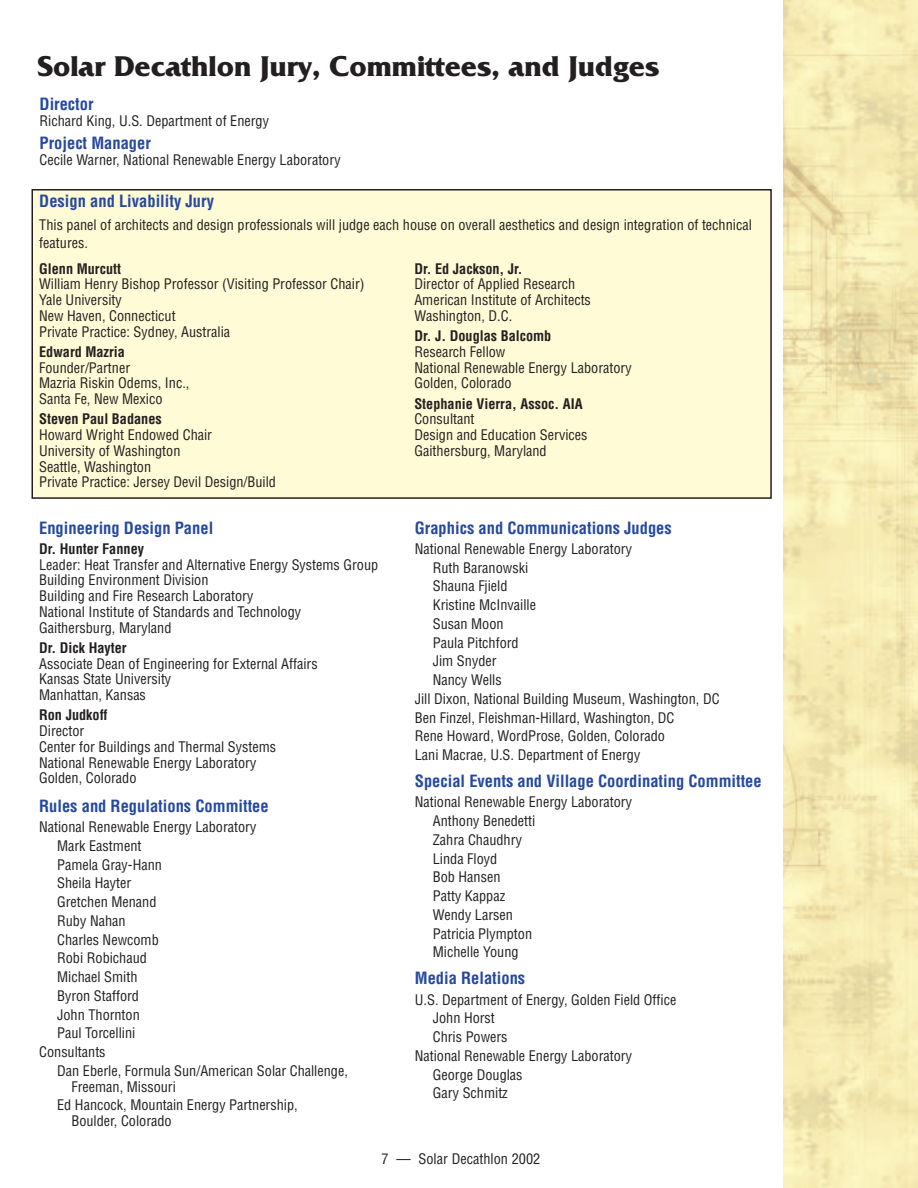
<style>
.page{position:relative;width:918px;height:1188px;background:#fff}
.page>*{position:absolute;margin:0;border:0;box-sizing:border-box;transform-origin:0 0}
.t1{font:700 30px "Friz Quadrata";color:#231f20}
.t2{font:700 condensed 16.5px "Helvetica";color:#26499f}
.t3{font:condensed 14.25px/15.8px "Helvetica";color:#231f20}
.t4{font:700 condensed 14.25px "Helvetica";color:#231f20}
</style>
<div class="page">
<div style="left:32px;top:190px;width:739px;height:308px;background:#fffbd6"></div>
<div style="left:32px;top:189px;width:740px;height:310px;border:2px solid #231f20"></div>
<h1 class="t1" style="left:38px;top:55px;width:623px">Solar Decathlon Jury, Committees, and Judges</h1>
<p class="t2" style="left:40px;top:98px;width:56px">Director</p>
<p class="t3" style="left:40px;top:115px;width:231px">Richard King, U.S. Department of Energy</p>
<p class="t2" style="left:40px;top:136px;width:113px">Project Manager</p>
<p class="t3" style="left:40px;top:154px;width:303px">Cecile Warner, National Renewable Energy Laboratory</p>
<p class="t2" style="left:39px;top:195px;width:176px">Design and Livability Jury</p>
<p class="t3" style="left:39px;top:217px;width:714px;line-height:18px">This panel of architects and design professionals will judge each house on overall aesthetics and design integration of technical features.</p>
<p class="t4" style="left:39px;top:263px;width:83px">Glenn Murcutt</p>
<p class="t3" style="left:39px;top:278px;width:327px">William Henry Bishop Professor (Visiting Professor Chair)<br>Yale University<br>New Haven, Connecticut<br>Private Practice: Sydney, Australia</p>
<p class="t4" style="left:39px;top:346px;width:87px">Edward Mazria</p>
<p class="t3" style="left:39px;top:361px;width:152px">Founder/Partner<br>Mazria Riskin Odems, Inc.,<br>Santa Fe, New Mexico</p>
<p class="t4" style="left:39px;top:414px;width:124px">Steven Paul Badanes</p>
<p class="t3" style="left:39px;top:428px;width:238px">Howard Wright Endowed Chair<br>University of Washington<br>Seattle, Washington<br>Private Practice: Jersey Devil Design/Build</p>
<p class="t4" style="left:414px;top:263px;width:110px">Dr. Ed Jackson, Jr.</p>
<p class="t3" style="left:414px;top:278px;width:178px">Director of Applied Research<br>American Institute of Architects<br>Washington, D.C.</p>
<p class="t4" style="left:414px;top:331px;width:139px">Dr. J. Douglas Balcomb</p>
<p class="t3" style="left:414px;top:345px;width:219px">Research Fellow<br>National Renewable Energy Laboratory<br>Golden, Colorado</p>
<p class="t4" style="left:414px;top:398px;width:170px">Stephanie Vierra, Assoc. AIA</p>
<p class="t3" style="left:414px;top:413px;width:175px">Consultant<br>Design and Education Services<br>Gaithersburg, Maryland</p>
<p class="t2" style="left:39px;top:521px;width:176px">Engineering Design Panel</p>
<p class="t4" style="left:39px;top:543px;width:106px">Dr. Hunter Fanney</p>
<p class="t3" style="left:39px;top:558px;width:341px">Leader: Heat Transfer and Alternative Energy Systems Group Building Environment Division<br>Building and Fire Research Laboratory<br>National Institute of Standards and Technology Gaithersburg, Maryland</p>
<p class="t4" style="left:39px;top:642px;width:89px">Dr. Dick Hayter</p>
<p class="t3" style="left:39px;top:657px;width:280px">Associate Dean of Engineering for External Affairs<br>Kansas State University<br>Manhattan, Kansas</p>
<p class="t4" style="left:39px;top:710px;width:70px">Ron Judkoff</p>
<p class="t3" style="left:39px;top:724px;width:238px">Director<br>Center for Buildings and Thermal Systems<br>National Renewable Energy Laboratory<br>Golden, Colorado</p>
<p class="t2" style="left:39px;top:800px;width:231px">Rules and Regulations Committee</p>
<p class="t3" style="left:39px;top:820px;width:219px">National Renewable Energy Laboratory</p>
<p class="t3" style="left:57px;top:839px;width:86px">Mark Eastment</p>
<p class="t3" style="left:57px;top:858px;width:106px">Pamela Gray-Hann</p>
<p class="t3" style="left:57px;top:877px;width:75px">Sheila Hayter</p>
<p class="t3" style="left:57px;top:895px;width:101px">Gretchen Menand</p>
<p class="t3" style="left:57px;top:914px;width:70px">Ruby Nahan</p>
<p class="t3" style="left:57px;top:933px;width:103px">Charles Newcomb</p>
<p class="t3" style="left:57px;top:952px;width:91px">Robi Robichaud</p>
<p class="t3" style="left:57px;top:970px;width:82px">Michael Smith</p>
<p class="t3" style="left:57px;top:989px;width:83px">Byron Stafford</p>
<p class="t3" style="left:57px;top:1008px;width:84px">John Thornton</p>
<p class="t3" style="left:57px;top:1027px;width:80px">Paul Torcellini</p>
<p class="t3" style="left:39px;top:1045px;width:68px">Consultants</p>
<p class="t3" style="left:57px;top:1064px;width:292px">Dan Eberle, Formula Sun/American Solar Challenge,</p>
<p class="t3" style="left:57px;top:1078px;width:242px;line-height:18.8px;text-indent:14px">Freeman, Missouri<br>Ed Hancock, Mountain Energy Partnership,</p>
<p class="t3" style="left:71px;top:1114px;width:102px">Boulder, Colorado</p>
<p class="t2" style="left:415px;top:521px;width:259px">Graphics and Communications Judges</p>
<p class="t3" style="left:415px;top:542px;width:219px">National Renewable Energy Laboratory</p>
<p class="t3" style="left:433px;top:561px;width:97px">Ruth Baranowski</p>
<p class="t3" style="left:433px;top:580px;width:76px">Shauna Fjield</p>
<p class="t3" style="left:433px;top:598px;width:105px">Kristine McInvaille</p>
<p class="t3" style="left:433px;top:617px;width:72px">Susan Moon</p>
<p class="t3" style="left:433px;top:636px;width:87px">Paula Pitchford</p>
<p class="t3" style="left:433px;top:655px;width:65px">Jim Snyder</p>
<p class="t3" style="left:433px;top:673px;width:70px">Nancy Wells</p>
<p class="t3" style="left:415px;top:692px;width:306px">Jill Dixon, National Building Museum, Washington, DC</p>
<p class="t3" style="left:415px;top:711px;width:261px">Ben Finzel, Fleishman-Hillard, Washington, DC</p>
<p class="t3" style="left:415px;top:730px;width:252px">Rene Howard, WordProse, Golden, Colorado</p>
<p class="t3" style="left:415px;top:748px;width:227px">Lani Macrae, U.S. Department of Energy</p>
<p class="t2" style="left:415px;top:775px;width:348px">Special Events and Village Coordinating Committee</p>
<p class="t3" style="left:433px;top:794px;width:201px;line-height:18.8px;text-indent:-18px">National Renewable Energy Laboratory<br>Anthony Benedetti<br>Zahra Chaudhry<br>Linda Floyd<br>Bob Hansen<br>Patty Kappaz<br>Wendy Larsen<br>Patricia Plympton<br>Michelle Young</p>
<p class="t2" style="left:415px;top:972px;width:112px">Media Relations</p>
<p class="t3" style="left:415px;top:993px;width:263px">U.S. Department of Energy, Golden Field Office</p>
<p class="t3" style="left:433px;top:1012px;width:64px">John Horst</p>
<p class="t3" style="left:433px;top:1030px;width:76px">Chris Powers</p>
<p class="t3" style="left:415px;top:1049px;width:219px">National Renewable Energy Laboratory</p>
<p class="t3" style="left:433px;top:1068px;width:91px">George Douglas</p>
<p class="t3" style="left:433px;top:1087px;width:77px">Gary Schmitz</p>
<p class="t3" style="left:382px;top:1152px;width:160px">7 — Solar Decathlon 2002</p>
</div>
